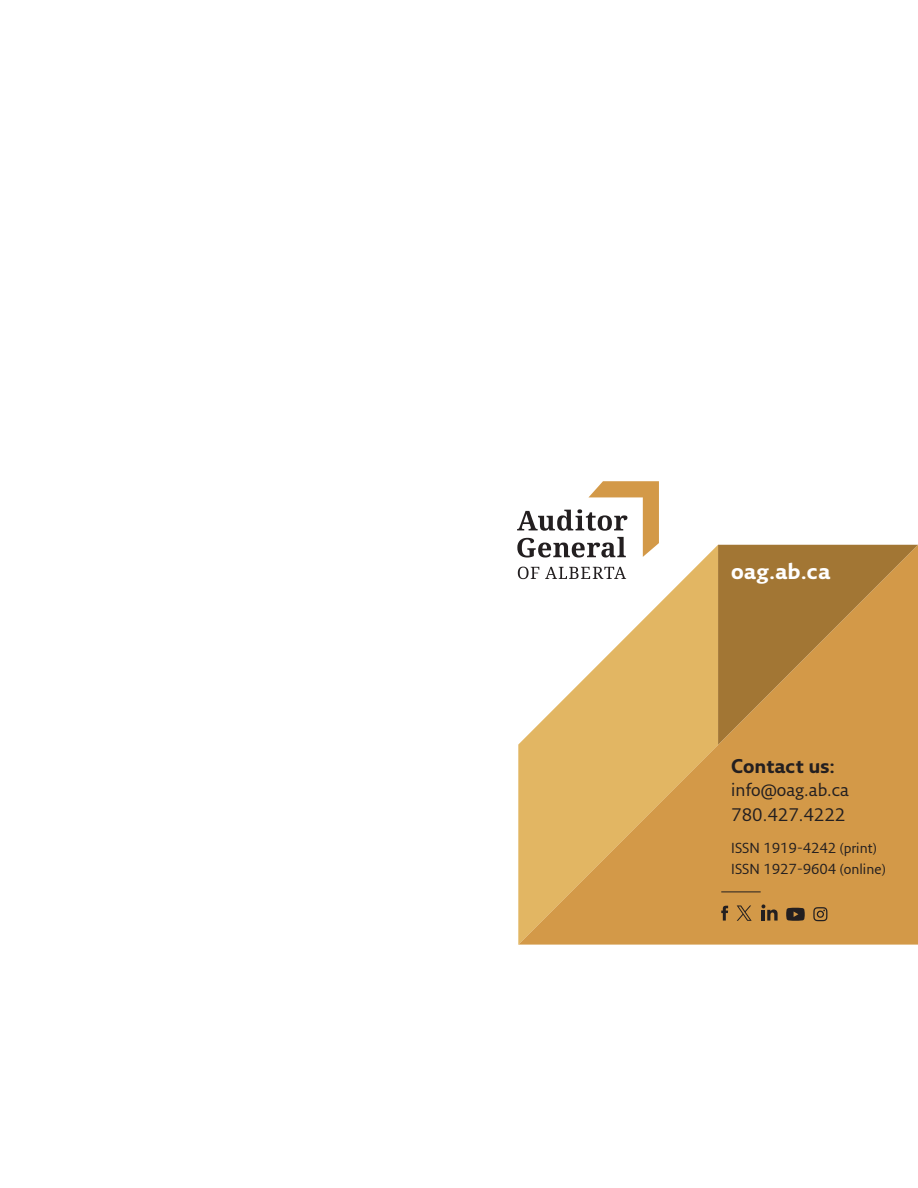
<style>
.page{position:relative;width:918px;height:1188px;background:#fff}
.page>*{position:absolute;margin:0;border:0;box-sizing:border-box;transform-origin:0 0}
.t1{font:700 21.6px "Fresco Sans Pro";color:#fff}
.t2{font:700 19.35px "Fresco Sans Pro";color:#231f20}
.t3{font:17.7px/24.8px "Fresco Sans Pro";color:#231f20}
.t4{font:14.1px/21.1px "Fresco Sans Pro";color:#231f20}
.s1{font-size:16.05px}
</style>
<div class="page">
<div style="left:718px;top:745px;width:200px;height:200px;background:#d39948"></div>
<svg style="left:518px;top:545px;width:200px;height:400px;fill:#e2b663"></svg>
<svg style="left:718px;top:545px;width:200px;height:200px"></svg>
<svg style="left:518px;top:567px;width:21px;height:12px"></svg>
<svg style="left:545px;top:567px;width:81px;height:12px"></svg>
<svg style="left:517px;top:481px;width:142px;height:77px"></svg>
<svg style="left:721px;top:906px;width:7px;height:15px"></svg>
<svg style="left:813px;top:907px;width:14px;height:14px"></svg>
<svg style="left:761px;top:904px;width:17px;height:17px"></svg>
<svg style="left:786px;top:908px;width:19px;height:13px"></svg>
<hr style="left:721px;top:891px;width:40px;height:1px;background:#231f20">
<svg style="left:737px;top:905px;width:15px;height:16px"></svg>
<h1 class="t1" style="left:731px;top:558px;width:101px">oag.ab.ca</h1>
<h2 class="t2" style="left:731px;top:754px;width:105px">Contact us:</h2>
<p class="t3" style="left:731px;top:777px;width:119px">info<span class="s1">@</span>oag.ab.ca<br>780.427.4222</p>
<p class="t4" style="left:731px;top:837px;width:156px">ISSN 1919-4242 (print)<br>ISSN 1927-9604 (online)</p>
</div>
